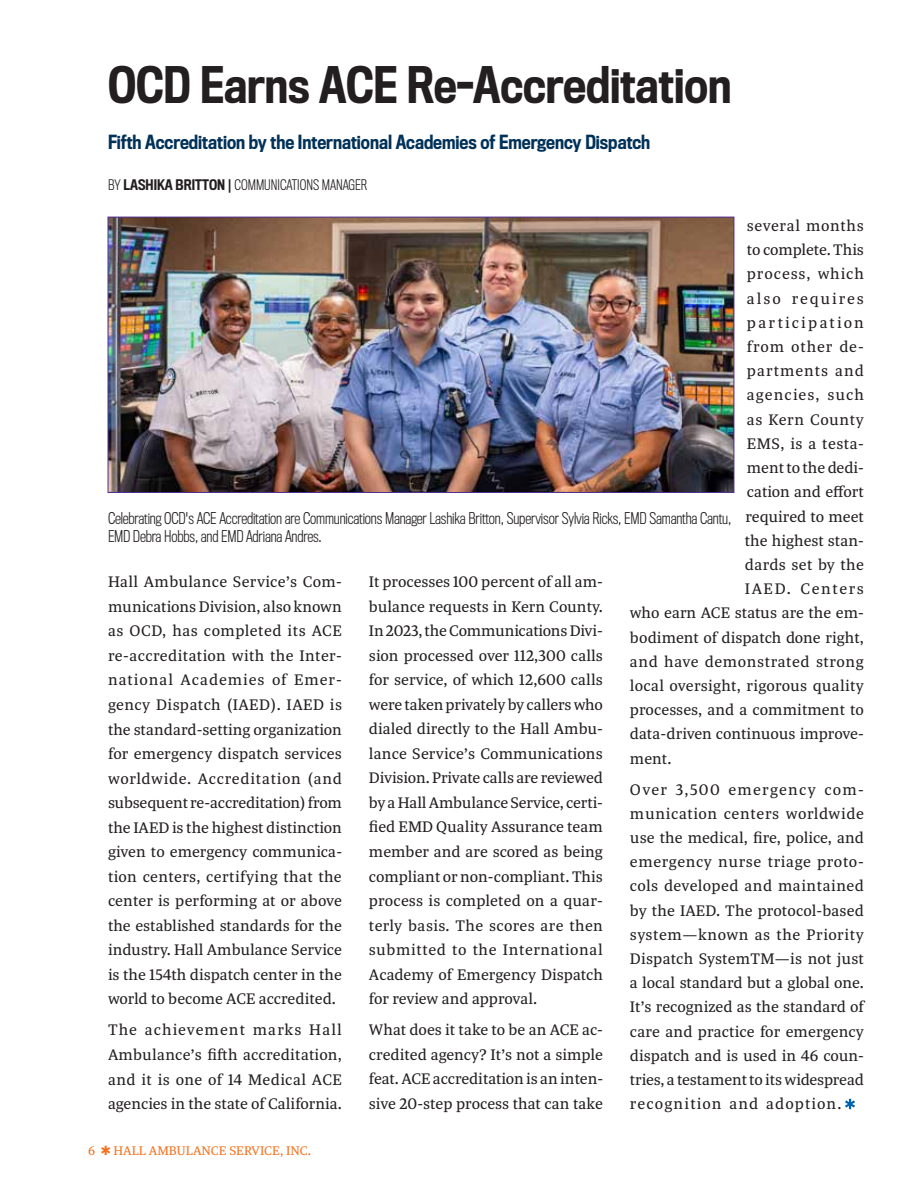
<style>
.page{position:relative;width:918px;height:1188px;background:#fff}
.page>*{position:absolute;margin:0;border:0;box-sizing:border-box;transform-origin:0 0}
.t1{font:500 46.5px "Titling Gothic FB Condensed";color:#231f20}
.t2{font:500 18px "Titling Gothic FB Condensed";color:#003158}
.t3{font:16.5px/24.5px "Tasman";color:#231f20;text-align:justify}
.t4{font:16.5px "Tasman";letter-spacing:.03em;color:#231f20}
.t5{font:16.5px "Tasman";letter-spacing:.05em;color:#231f20}
.t6{font:16.5px "Tasman";letter-spacing:.13em;color:#231f20}
.t7{font:16.5px "Tasman";letter-spacing:.06em;color:#231f20}
.t8{font:16.5px "Tasman";letter-spacing:.11em;color:#231f20}
.t9{font:16.5px "Tasman";letter-spacing:.045em;color:#231f20}
.t10{font:16.5px "Tasman";letter-spacing:.055em;color:#231f20}
.t11{font:16.5px "Tasman";letter-spacing:.095em;color:#231f20}
.t12{font:300 15px/18px "Titling Gothic FB Condensed";letter-spacing:-.01em;color:#231f20}
.t13{font:300 13.5px "Titling Gothic FB Condensed";color:#231f20}
.t14{font:13.5px "Tasman";color:#f37321}
.s1{font-weight:500}
.s2{color:#fff}
</style>
<div class="page">
<svg style="left:845px;top:1099px;width:10px;height:10px"></svg>
<img style="left:110px;top:219px;width:622px;height:272px">
<div style="left:108px;top:217px;width:626px;height:276px;border:1px solid #532f91"></div>
<h1 class="t1" style="left:108px;top:57px;width:625px">OCD Earns ACE Re-Accreditation</h1>
<p class="t2" style="left:108px;top:132px;width:544px">Fifth Accreditation by the International Academies of Emergency Dispatch</p>
<p class="t13" style="left:108px;top:177px;width:261px">BY <span class="s1">LASHIKA BRITTON |</span> COMMUNICATIONS MANAGER</p>
<p class="t4" style="left:747px;top:215px;width:119px">several months</p>
<p class="t3" style="left:747px;top:237px;width:119px">to complete. This</p>
<p class="t5" style="left:747px;top:263px;width:118px">process, which</p>
<p class="t8" style="left:747px;top:287px;width:118px">also requires</p>
<p class="t6" style="left:747px;top:312px;width:118px">participation</p>
<p class="t9" style="left:747px;top:336px;width:119px">from other de-</p>
<p class="t10" style="left:747px;top:360px;width:119px">partments and</p>
<p class="t7" style="left:747px;top:384px;width:119px">agencies, such</p>
<p class="t4" style="left:747px;top:409px;width:118px">as Kern County</p>
<p class="t4" style="left:747px;top:433px;width:119px">EMS, is a testa-</p>
<p class="t3" style="left:747px;top:455px;width:119px">ment to the dedi-</p>
<p class="t3" style="left:747px;top:479px;width:118px">cation and effort</p>
<p class="t3" style="left:745px;top:504px;width:120px">required to meet</p>
<p class="t3" style="left:745px;top:528px;width:121px">the highest stan-</p>
<p class="t3" style="left:745px;top:552px;width:121px">dards set by the</p>
<p class="t11" style="left:745px;top:578px;width:121px">IAED. Centers</p>
<p class="t3" style="left:630px;top:600px;width:235px">who earn ACE status are the em-</p>
<p class="t3" style="left:630px;top:625px;width:235px">bodiment of dispatch done right,</p>
<p class="t4" style="left:630px;top:651px;width:235px">and have demonstrated strong</p>
<p class="t3" style="left:630px;top:673px;width:236px">local oversight, rigorous quality</p>
<p class="t3" style="left:630px;top:697px;width:235px">processes, and a commitment to</p>
<p class="t3" style="left:630px;top:721px;width:236px">data-driven continuous improve-</p>
<p class="t3" style="left:630px;top:746px;width:43px">ment.</p>
<p class="t3" style="left:630px;top:777px;width:236px">Over 3,500 emergency com&shy;munication centers worldwide use the medical, fire, police, and emergency nurse triage proto&shy;cols developed and maintained by the IAED. The protocol-based system—known as the Priority Dispatch SystemTM—is not just a local standard but a global one.<br>It’s recognized as the standard of care and practice for emergency dispatch and is used in 46 coun&shy;tries, a testament to its widespread recognition and adoption.<span class="s2">XX</span></p>
<p class="t12" style="left:108px;top:510px;width:625px">Celebrating OCD's ACE Accreditation are Communications Manager Lashika Britton, Supervisor Sylvia Ricks, EMD Samantha Cantu,<br>EMD Debra Hobbs, and EMD Adriana Andres.</p>
<p class="t3" style="left:369px;top:569px;width:236px">It processes 100 percent of all am&shy;bulance requests in Kern County.<br>In 2023, the Communications Divi&shy;sion processed over 112,300 calls for service, of which 12,600 calls were taken privately by callers who dialed directly to the Hall Ambu&shy;lance Service’s Communications Division. Private calls are reviewed by a Hall Ambulance Service, certi&shy;fied EMD Quality Assurance team member and are scored as being compliant or non-compliant. This process is completed on a quar&shy;terly basis. The scores are then submitted to the International Academy of Emergency Dispatch for review and approval.</p>
<p class="t3" style="left:369px;top:1017px;width:236px">What does it take to be an ACE ac&shy;credited agency? It’s not a simple feat. ACE accreditation is an inten&shy;sive 20-step process that can take</p>
<p class="t3" style="left:108px;top:569px;width:236px">Hall Ambulance Service’s Com&shy;munications Division, also known as OCD, has completed its ACE re-accreditation with the Inter&shy;national Academies of Emer&shy;gency Dispatch (IAED). IAED is the standard-setting organization for emergency dispatch services worldwide. Accreditation (and subsequent re-accreditation) from the IAED is the highest distinction given to emergency communica&shy;tion centers, certifying that the center is performing at or above the established standards for the industry. Hall Ambulance Service is the 154th dispatch center in the world to become ACE accredited.</p>
<p class="t3" style="left:108px;top:1018px;width:236px">The achievement marks Hall Ambulance’s fifth accreditation, and it is one of 14 Medical ACE agencies in the state of California.</p>
<p class="t14" style="left:88px;top:1141px;width:224px">6 ✱ HALL AMBULANCE SERVICE, INC.</p>
</div>
